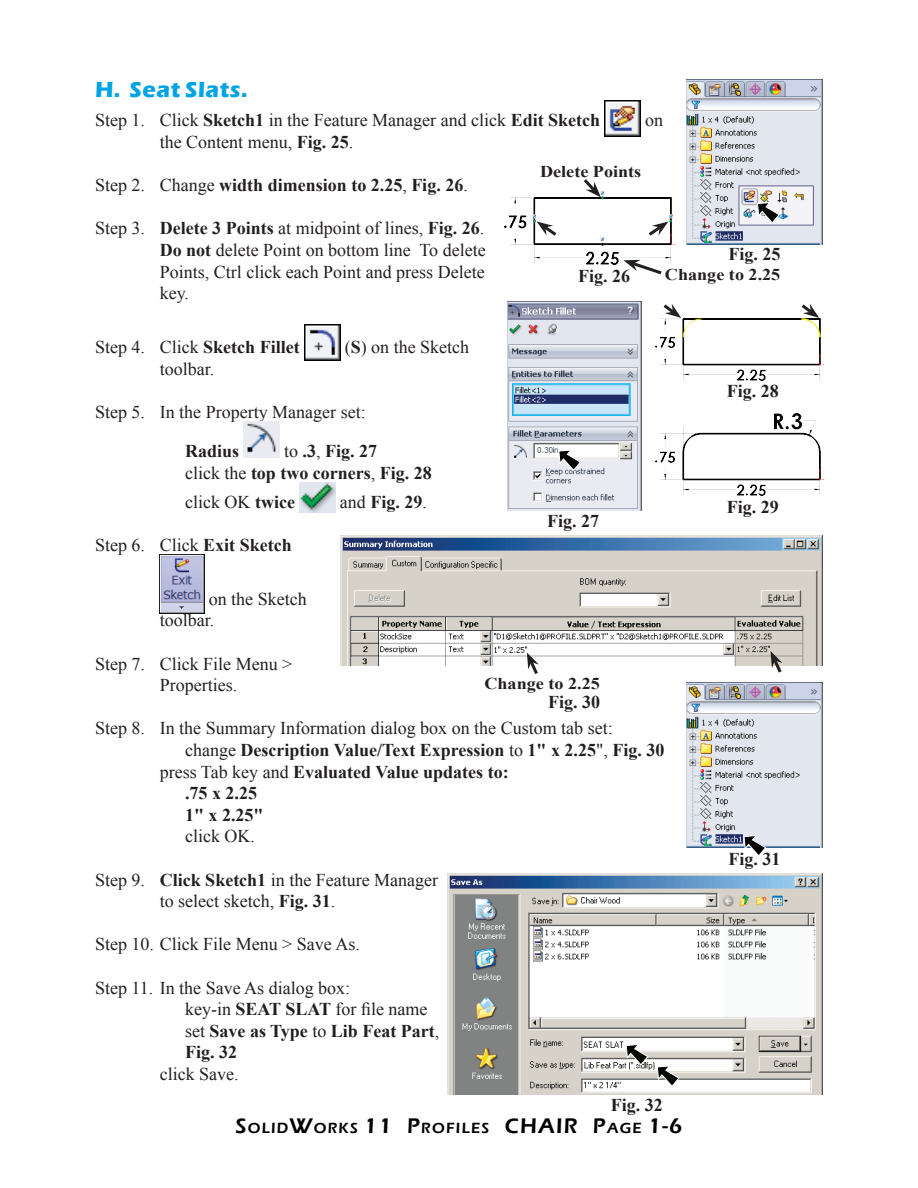
<style>
.page{position:relative;width:918px;height:1188px;background:#fff}
.page>*{position:absolute;margin:0;border:0;box-sizing:border-box;transform-origin:0 0}
.t1{font:700 22.5px "Eras ITC";letter-spacing:.025em;color:#00a4e2}
.t2{font:18px/21.6px "Times New Roman";color:#231f20}
.t3{font:700 18px/21.6px "Times New Roman";color:#231f20}
.t4{font:700 16.5px "Times New Roman";color:#231f20;scale:1.1 1}
.t5{font:600 15.15px "Eras ITC";letter-spacing:.08em;color:#000}
.s1{font-weight:700}
.s2{font-weight:400}
.s3{font-size:21.75px}
</style>
<div class="page">
<img style="left:605px;top:100px;width:36px;height:36px">
<img style="left:304px;top:324px;width:36px;height:36px">
<img style="left:244px;top:421px;width:36px;height:36px">
<img style="left:299px;top:483px;width:36px;height:30px">
<img style="left:160px;top:555px;width:44px;height:59px">
<img style="left:686px;top:80px;width:137px;height:165px">
<svg style="left:757px;top:202px;width:23px;height:22px"></svg>
<img style="left:341px;top:536px;width:482px;height:130px">
<svg style="left:527px;top:652px;width:14px;height:22px"></svg>
<svg style="left:770px;top:651px;width:14px;height:22px"></svg>
<img style="left:686px;top:683px;width:137px;height:165px">
<svg style="left:744px;top:835px;width:22px;height:20px"></svg>
<svg style="left:628px;top:264px;width:34px;height:11px"></svg>
<img style="left:504px;top:192px;width:172px;height:72px">
<svg style="left:645px;top:221px;width:23px;height:18px"></svg>
<svg style="left:537px;top:221px;width:23px;height:18px"></svg>
<svg style="left:581px;top:179px;width:20px;height:18px"></svg>
<img style="left:507px;top:302px;width:134px;height:208px">
<svg style="left:558px;top:449px;width:23px;height:22px"></svg>
<img style="left:655px;top:318px;width:169px;height:63px">
<svg style="left:663px;top:304px;width:18px;height:14px"></svg>
<svg style="left:801px;top:304px;width:18px;height:14px"></svg>
<img style="left:655px;top:414px;width:169px;height:81px">
<img style="left:447px;top:873px;width:376px;height:221px">
<svg style="left:626px;top:1044px;width:22px;height:21px"></svg>
<svg style="left:657px;top:1065px;width:23px;height:22px"></svg>
<p class="t1" style="left:95px;top:76px;width:154px">H. Seat Slats.</p>
<p class="t2" style="left:95px;top:109px;width:507px">Step 1. Click <span class="s1">Sketch1</span> in the Feature Manager and click <span class="s1">Edit Sketch</span></p>
<p class="t2" style="left:645px;top:109px;width:19px">on</p>
<p class="t2" style="left:160px;top:131px;width:195px">the Content menu, <span class="s1">Fig. 25</span>.</p>
<p class="t3" style="left:95px;top:174px;width:374px"><span class="s2">Step 2. Change</span> width dimension to 2.25<span class="s2">,</span> Fig. 26<span class="s2">.</span></p>
<p class="t2" style="left:160px;top:217px;width:327px;text-align:justify;text-indent:-65px">Step 3. <span class="s1">Delete 3 Points</span> at midpoint of lines, <span class="s1">Fig. 26</span>.<br><span class="s1">Do not</span> delete Point on bottom line To delete Points, Ctrl click each Point and press Delete key.</p>
<p class="t3" style="left:95px;top:336px;width:206px"><span class="s2">Step 4. Click</span> Sketch Fillet</p>
<p class="t2" style="left:345px;top:336px;width:126px">(<span class="s1">S</span>) on the Sketch</p>
<p class="t2" style="left:160px;top:357px;width:56px">toolbar.</p>
<p class="t2" style="left:95px;top:401px;width:272px">Step 5. In the Property Manager set:</p>
<p class="t3" style="left:185px;top:440px;width:56px">Radius</p>
<p class="t4" style="left:540px;top:160px;width:94px">Delete Points</p>
<p class="t3" style="left:729px;top:243px;width:54px">Fig. 25</p>
<p class="t3" style="left:578px;top:265px;width:54px">Fig. 26</p>
<p class="t4" style="left:665px;top:263px;width:106px">Change to 2.25</p>
<p class="t3" style="left:727px;top:380px;width:54px">Fig. 28</p>
<p class="t3" style="left:185px;top:440px;width:248px;text-indent:99px"><span class="s2">to</span> .3<span class="s2">,</span> Fig. 27<br><span class="s2">click the</span> top two corners<span class="s2">,</span> Fig. 28</p>
<p class="t2" style="left:185px;top:491px;width:111px">click OK <span class="s1">twice</span></p>
<p class="t3" style="left:340px;top:491px;width:88px"><span class="s2">and</span> Fig. 29<span class="s2">.</span></p>
<p class="t2" style="left:95px;top:534px;width:198px">Step 6. Click <span class="s1">Exit Sketch</span></p>
<p class="t2" style="left:160px;top:588px;width:148px;text-indent:49px">on the Sketch toolbar.</p>
<p class="t2" style="left:95px;top:653px;width:199px;text-align:center">Step 7. Click File Menu &gt;<br>Properties.</p>
<p class="t2" style="left:95px;top:717px;width:519px">Step 8. In the Summary Information dialog box on the Custom tab set:</p>
<p class="t3" style="left:185px;top:739px;width:481px"><span class="s2">change</span> Description Value/Text Expression <span class="s2">to</span> 1" x 2.25<span class="s2">",</span> Fig. 30</p>
<p class="t3" style="left:160px;top:760px;width:350px"><span class="s2">press Tab key and</span> Evaluated Value updates to:</p>
<p class="t3" style="left:185px;top:782px;width:73px">.75 x 2.25</p>
<p class="t3" style="left:185px;top:804px;width:80px">1" x 2.25"</p>
<p class="t2" style="left:185px;top:825px;width:71px">click OK.</p>
<p class="t2" style="left:160px;top:869px;width:280px;text-indent:-65px">Step 9. <span class="s1">Click Sketch1</span> in the Feature Manager to select sketch, <span class="s1">Fig. 31</span>.</p>
<p class="t2" style="left:95px;top:933px;width:266px">Step 10. Click File Menu &gt; Save As.</p>
<p class="t2" style="left:185px;top:977px;width:256px;text-indent:-90px">Step 11. In the Save As dialog box:<br>key-in <span class="s1">SEAT SLAT</span> for file name set <span class="s1">Save as Type</span> to <span class="s1">Lib Feat Part</span>,<br><span class="s1">Fig. 32</span></p>
<p class="t2" style="left:160px;top:1063px;width:80px">click Save.</p>
<p class="t3" style="left:727px;top:496px;width:54px">Fig. 29</p>
<p class="t3" style="left:547px;top:509px;width:54px">Fig. 27</p>
<p class="t4" style="left:484px;top:672px;width:106px">Change to 2.25</p>
<p class="t3" style="left:548px;top:691px;width:54px">Fig. 30</p>
<p class="t3" style="left:729px;top:848px;width:54px">Fig. 31</p>
<p class="t3" style="left:611px;top:1094px;width:54px">Fig. 32</p>
<p class="t5" style="left:235px;top:1119px;width:449px"><span class="s3">S</span>OLID<span class="s3">W</span>ORKS <span class="s3">11 P</span>ROFILES <span class="s3">CHAIR P</span>AGE <span class="s3">1-6</span></p>
</div>
